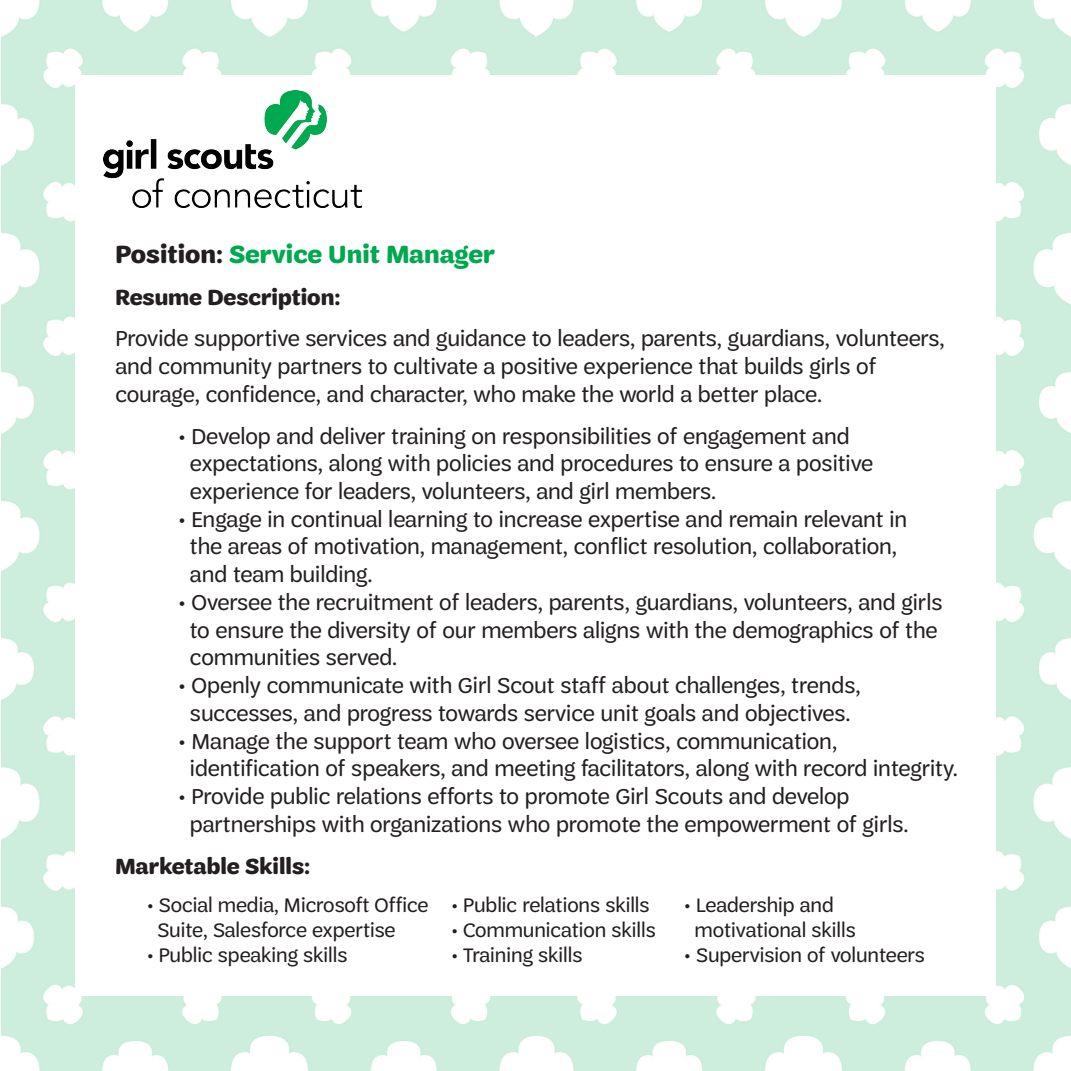
<style>
.page{position:relative;width:1071px;height:1071px;background:#fff}
.page>*{position:absolute;margin:0;border:0;box-sizing:border-box;transform-origin:0 0}
.t1{font:700 26.25px "Trefoil Sans";color:#00a950}
.t2{font:23.1px/27.8px "Trefoil Sans";color:#231f20}
.t3{font:700 23.1px "Trefoil Sans";color:#231f20}
.t4{font:21px "Trefoil Sans";color:#231f20}
.s1{color:#231f20}
</style>
<div class="page">
<img style="left:2px;top:0;width:534px;height:534px">
<img style="left:536px;top:0;width:535px;height:534px">
<img style="left:2px;top:534px;width:534px;height:536px">
<img style="left:536px;top:534px;width:535px;height:536px">
<div style="left:75px;top:75px;width:921px;height:921px;background:#fff"></div>
<img style="left:103px;top:91px;width:258px;height:116px">
<p class="t1" style="left:116px;top:239px;width:381px"><span class="s1">Position:</span> Service Unit Manager</p>
<p class="t3" style="left:116px;top:284px;width:227px">Resume Description:</p>
<p class="t2" style="left:116px;top:325px;width:831px">Provide supportive services and guidance to leaders, parents, guardians, volunteers, and community partners to cultivate a positive experience that builds girls of</p>
<p class="t2" style="left:116px;top:380px;width:708px">courage, confidence, and character, who make the world a better place.</p>
<p class="t2" style="left:178px;top:422px;width:673px">• Develop and deliver training on responsibilities of engagement and</p>
<p class="t2" style="left:190px;top:450px;width:685px">expectations, along with policies and procedures to ensure a positive</p>
<p class="t2" style="left:190px;top:477px;width:528px">experience for leaders, volunteers, and girl members.</p>
<p class="t2" style="left:178px;top:505px;width:730px">• Engage in continual learning to increase expertise and remain relevant in</p>
<p class="t2" style="left:190px;top:533px;width:709px">the areas of motivation, management, conflict resolution, collaboration,</p>
<p class="t2" style="left:190px;top:561px;width:184px">and team building.</p>
<p class="t2" style="left:178px;top:588px;width:766px">• Oversee the recruitment of leaders, parents, guardians, volunteers, and girls</p>
<p class="t2" style="left:190px;top:616px;width:749px">to ensure the diversity of our members aligns with the demographics of the</p>
<p class="t2" style="left:190px;top:644px;width:209px">communities served.</p>
<p class="t2" style="left:178px;top:672px;width:684px">• Openly communicate with Girl Scout staff about challenges, trends,</p>
<p class="t2" style="left:190px;top:699px;width:662px">successes, and progress towards service unit goals and objectives.</p>
<p class="t2" style="left:178px;top:727px;width:660px">• Manage the support team who oversee logistics, communication,</p>
<p class="t2" style="left:190px;top:755px;width:769px">identification of speakers, and meeting facilitators, along with record integrity.</p>
<p class="t2" style="left:178px;top:783px;width:673px">• Provide public relations efforts to promote Girl Scouts and develop</p>
<p class="t2" style="left:190px;top:810px;width:720px">partnerships with organizations who promote the empowerment of girls.</p>
<p class="t3" style="left:116px;top:853px;width:196px">Marketable Skills:</p>
<p class="t4" style="left:147px;top:893px;width:283px">• Social media, Microsoft Office</p>
<p class="t4" style="left:157px;top:919px;width:240px">Suite, Salesforce expertise</p>
<p class="t4" style="left:147px;top:944px;width:202px">• Public speaking skills</p>
<p class="t4" style="left:452px;top:893px;width:200px">• Public relations skills</p>
<p class="t4" style="left:452px;top:919px;width:206px">• Communication skills</p>
<p class="t4" style="left:452px;top:944px;width:132px">• Training skills</p>
<p class="t4" style="left:684px;top:893px;width:151px">• Leadership and</p>
<p class="t4" style="left:695px;top:919px;width:163px">motivational skills</p>
<p class="t4" style="left:684px;top:944px;width:242px">• Supervision of volunteers</p>
</div>
